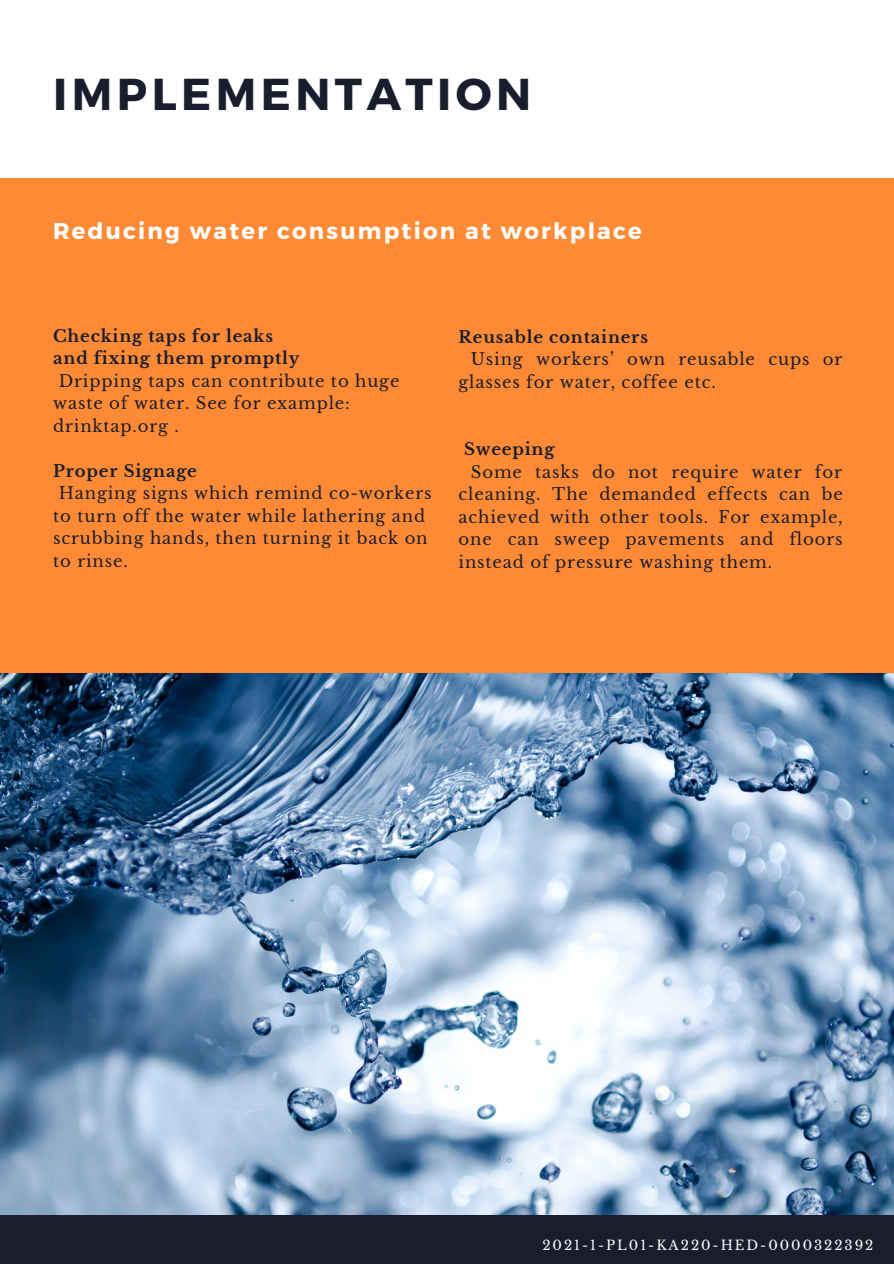
<style>
.page{position:relative;width:894px;height:1264px;background:#fff}
.page>*{position:absolute;margin:0;border:0;box-sizing:border-box;transform-origin:0 0}
.t1{font:700 44.55px "Montserrat";letter-spacing:.1em;color:#191d2d}
.t2{font:700 22.8px "Montserrat";letter-spacing:.1em;color:#fff}
.t3{font:16.5px/22.5px "Libre Baskerville";letter-spacing:.05em;color:#191d2d}
.t4{font:700 16.5px "Libre Baskerville";letter-spacing:.05em;color:#191d2d}
.t5{font:13.2px "Libre Baskerville";letter-spacing:.15em;color:#fff}
</style>
<div class="page">
<img style="left:0;top:672px;width:893px;height:543px">
<div style="left:0;top:1215px;width:893px;height:48px;background:#191d2d"></div>
<div style="left:0;top:179px;width:893px;height:493px;background:#ff8a36"></div>
<p class="t1" style="left:53px;top:65px;width:479px">IMPLEMENTATION</p>
<p class="t2" style="left:53px;top:216px;width:590px">Reducing water consumption at workplace</p>
<p class="t4" style="left:53px;top:326px;width:221px">Checking taps for leaks</p>
<p class="t4" style="left:53px;top:348px;width:248px">and fixing them promptly</p>
<p class="t3" style="left:53px;top:370px;width:348px;text-indent:6px">Dripping taps can contribute to huge waste of water. See for example: drinktap.org .</p>
<p class="t4" style="left:53px;top:461px;width:145px">Proper Signage</p>
<p class="t3" style="left:53px;top:482px;width:380px;text-indent:6px">Hanging signs which remind co-workers to turn off the water while lathering and scrubbing hands, then turning it back on to rinse.</p>
<p class="t4" style="left:458px;top:326px;width:191px">Reusable containers</p>
<p class="t3" style="left:458px;top:348px;width:385px;text-indent:12px">Using workers’ own reusable cups or glasses for water, coffee etc.</p>
<p class="t4" style="left:464px;top:439px;width:92px">Sweeping</p>
<p class="t3" style="left:458px;top:460px;width:386px;text-align:justify;text-indent:12px">Some tasks do not require water for cleaning. The demanded effects can be achieved with other tools. For example, one can sweep pavements and floors instead of pressure washing them.</p>
<p class="t5" style="left:542px;top:1237px;width:332px">2021-1-PL01-KA220-HED-0000322392</p>
</div>
